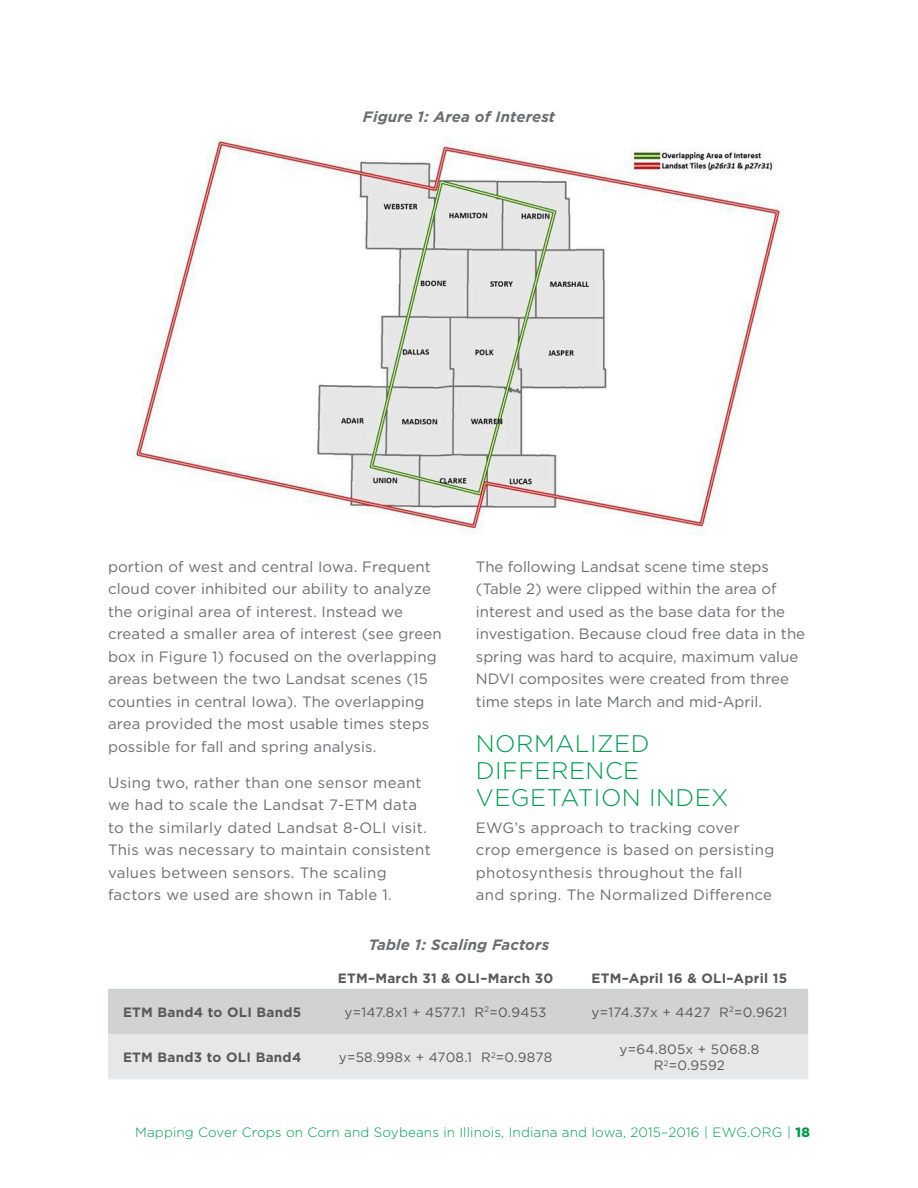
<style>
.page{position:relative;width:918px;height:1188px;background:#fff}
.page>*{position:absolute;margin:0;border:0;box-sizing:border-box;transform-origin:0 0}
.Subtitle{font:300 24px/27px "Gotham";letter-spacing:.02em;color:#00994f}
.Body{font:15px/22.5px "Gotham";letter-spacing:.01em;color:#6c6d70}
.table_title{font:italic 700 15px "Gotham";letter-spacing:.01em;color:#6c6d70}
.t1{font:13.5px/16.5px "Gotham";letter-spacing:.02em;color:#57585a;text-align:center}
.t2{font:700 13.5px "Gotham";letter-spacing:.02em;color:#57585a}
.t3{font:300 13.5px "Gotham";letter-spacing:.01em;color:#00994f}
.s1{font-weight:900}
</style>
<div class="page">
<img style="left:133px;top:139px;width:650px;height:396px">
<svg style="left:108px;top:989px;width:700px;height:90px;background:#dbdcde"></svg>
<p class="table_title" style="left:363px;top:106px;width:194px">Figure 1: Area of Interest</p>
<p class="Body" style="left:108px;top:555px;width:335px">portion of west and central Iowa. Frequent cloud cover inhibited our ability to analyze the original area of interest. Instead we created a smaller area of interest (see green box in Figure 1) focused on the overlapping areas between the two Landsat scenes (15 counties in central Iowa). The overlapping area provided the most usable times steps possible for fall and spring analysis.</p>
<p class="Body" style="left:108px;top:771px;width:324px">Using two, rather than one sensor meant we had to scale the Landsat 7-ETM data to the similarly dated Landsat 8-OLI visit.<br>This was necessary to maintain consistent values between sensors. The scaling factors we used are shown in Table 1.</p>
<p class="Body" style="left:476px;top:555px;width:331px">The following Landsat scene time steps (Table 2) were clipped within the area of interest and used as the base data for the investigation. Because cloud free data in the spring was hard to acquire, maximum value NDVI composites were created from three time steps in late March and mid-April.</p>
<p class="Subtitle" style="left:476px;top:729px;width:254px">NORMALIZED<br>DIFFERENCE<br>VEGETATION INDEX</p>
<p class="Body" style="left:476px;top:816px;width:300px">EWG’s approach to tracking cover crop emergence is based on persisting photosynthesis throughout the fall and spring. The Normalized Difference</p>
<p class="table_title" style="left:369px;top:934px;width:182px">Table 1: Scaling Factors</p>
<p class="t2" style="left:338px;top:969px;width:217px">ETM–March 31 &amp; OLI–March 30</p>
<p class="t2" style="left:592px;top:969px;width:197px">ETM–April 16 &amp; OLI–April 15</p>
<p class="t2" style="left:123px;top:1003px;width:180px">ETM Band4 to OLI Band5</p>
<p class="t1" style="left:345px;top:1004px;width:203px">y=147.8x1 + 4577.1 R<sup>2</sup>=0.9453</p>
<p class="t1" style="left:591px;top:1004px;width:197px">y=174.37x + 4427 R<sup>2</sup>=0.9621</p>
<p class="t2" style="left:123px;top:1048px;width:180px">ETM Band3 to OLI Band4</p>
<p class="t1" style="left:339px;top:1049px;width:215px">y=58.998x + 4708.1 R<sup>2</sup>=0.9878</p>
<p class="t1" style="left:620px;top:1041px;width:141px">y=64.805x + 5068.8<br>R<sup>2</sup>=0.9592</p>
<p class="t3" style="left:135px;top:1124px;width:676px">Mapping Cover Crops on Corn and Soybeans in Illinois, Indiana and Iowa, 2015–2016 | EWG.ORG | <span class="s1">18</span></p>
</div>
